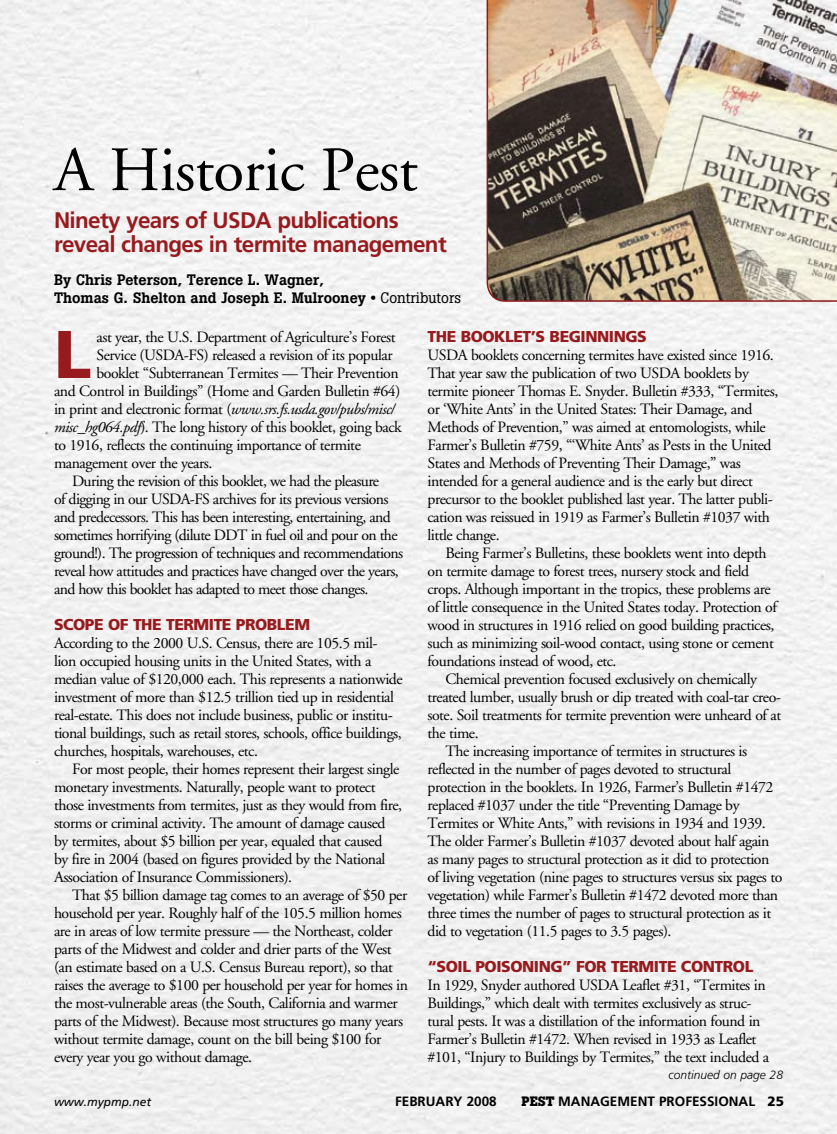
<style>
.page{position:relative;width:837px;height:1134px;background:#fff}
.page>*{position:absolute;margin:0;border:0;box-sizing:border-box;transform-origin:0 0}
.t1{font:900 67.35px "Frutiger";color:#971b1e}
.t2{font:63px "Adobe Garamond";letter-spacing:-.01em;color:#000}
.t3{font:700 22.5px/24px "Frutiger";letter-spacing:-.03em;color:#971b1e}
.t4{font:15.75px/18px "Adobe Garamond";letter-spacing:-.03em;color:#000}
.t5{font:900 15.75px "Frutiger";letter-spacing:-.03em;color:#971b1e}
.t6{font:italic 15.75px "Adobe Garamond";letter-spacing:-.03em;color:#000}
.t7{font:500 15px/18px "Boton";color:#000}
.t8{font:700 13.5px "Frutiger";color:#000}
.t9{font:italic 300 12px "Frutiger";color:#000}
.t10{font:italic 12px "Frutiger";color:#000}
.s1{font-weight:400}
.s2{font-style:normal}
.s3{font-style:italic}
.s4{font-family:"Boton"}
.s5{font-weight:900}
</style>
<div class="page">
<img style="left:487px;top:0;width:350px;height:302px">
<div style="left:0;top:7px;width:23px;height:540px;background:#f0f0f0"></div>
<h2 class="t2" style="left:54px;top:136px;width:365px">A Historic Pest</h2>
<h3 class="t3" style="left:54px;top:208px;width:394px">Ninety years of USDA publications reveal changes in termite management</h3>
<p class="t7" style="left:54px;top:270px;width:408px">By Chris Peterson, Terence L. Wagner,<br>Thomas G. Shelton and Joseph E. Mulrooney • <span class="s1">Contributors</span></p>
<h1 class="t1" style="left:54px;top:314px;width:39px">L</h1>
<p class="t4" style="left:97px;top:328px;width:301px">ast year, the U.S. Department of Agriculture’s Forest</p>
<p class="t4" style="left:97px;top:346px;width:298px">Service (USDA-FS) released a revision of its popular</p>
<p class="t4" style="left:97px;top:364px;width:304px">booklet “Subterranean Termites — Their Prevention</p>
<p class="t4" style="left:54px;top:382px;width:348px">and Control in Buildings” (Home and Garden Bulletin #64)</p>
<p class="t6" style="left:54px;top:401px;width:342px"><span class="s2">in print and electronic format (</span>www.srs.fs.usda.gov/pubs/misc/</p>
<p class="t4" style="left:54px;top:418px;width:349px"><span class="s3">misc_hg064.pdf</span>). The long history of this booklet, going back</p>
<p class="t4" style="left:54px;top:436px;width:308px">to 1916, reflects the continuing importance of termite</p>
<p class="t4" style="left:54px;top:454px;width:160px">management over the years.</p>
<p class="t4" style="left:72px;top:472px;width:309px">During the revision of this booklet, we had the pleasure</p>
<p class="t4" style="left:54px;top:490px;width:336px">of digging in our USDA-FS archives for its previous versions</p>
<p class="t4" style="left:54px;top:508px;width:338px">and predecessors. This has been interesting, entertaining, and</p>
<p class="t4" style="left:54px;top:526px;width:345px">sometimes horrifying (dilute DDT in fuel oil and pour on the</p>
<p class="t4" style="left:54px;top:544px;width:351px">ground!). The progression of techniques and recommendations</p>
<p class="t4" style="left:54px;top:562px;width:346px">reveal how attitudes and practices have changed over the years,</p>
<p class="t4" style="left:54px;top:580px;width:316px">and how this booklet has adapted to meet those changes.</p>
<p class="t5" style="left:54px;top:615px;width:258px">SCOPE OF THE TERMITE PROBLEM</p>
<p class="t4" style="left:54px;top:634px;width:350px">According to the 2000 U.S. Census, there are 105.5 mil&shy;lion occupied housing units in the United States, with a median value of $120,000 each. This represents a nationwide investment of more than $12.5 trillion tied up in residential real-estate. This does not include business, public or institu&shy;tional buildings, such as retail stores, schools, office buildings, churches, hospitals, warehouses, etc.</p>
<p class="t4" style="left:54px;top:760px;width:350px;text-indent:18px">For most people, their homes represent their largest single monetary investments. Naturally, people want to protect those investments from termites, just as they would from fire, storms or criminal activity. The amount of damage caused by termites, about $5 billion per year, equaled that caused<br>by fire in 2004 (based on figures provided by the National Association of Insurance Commissioners).</p>
<p class="t4" style="left:54px;top:886px;width:356px;text-indent:18px">That $5 billion damage tag comes to an average of $50 per household per year. Roughly half of the 105.5 million homes are in areas of low termite pressure — the Northeast, colder parts of the Midwest and colder and drier parts of the West (an estimate based on a U.S. Census Bureau report), so that raises the average to $100 per household per year for homes in the most-vulnerable areas (the South, California and warmer parts of the Midwest). Because most structures go many years without termite damage, count on the bill being $100 for every year you go without damage.</p>
<p class="t5" style="left:428px;top:327px;width:220px">THE BOOKLET’S BEGINNINGS</p>
<p class="t4" style="left:428px;top:346px;width:352px">USDA booklets concerning termites have existed since 1916.<br>That year saw the publication of two USDA booklets by termite pioneer Thomas E. Snyder. Bulletin #333, “Termites, or ‘White Ants’ in the United States: Their Damage, and Methods of Prevention,” was aimed at entomologists, while Farmer’s Bulletin #759, “‘White Ants’ as Pests in the United States and Methods of Preventing Their Damage,” was intended for a general audience and is the early but direct precursor to the booklet published last year. The latter publi&shy;cation was reissued in 1919 as Farmer’s Bulletin #1037 with little change.</p>
<p class="t4" style="left:428px;top:544px;width:351px;text-indent:18px">Being Farmer’s Bulletins, these booklets went into depth on termite damage to forest trees, nursery stock and field crops. Although important in the tropics, these problems are of little consequence in the United States today. Protection of wood in structures in 1916 relied on good building practices, such as minimizing soil-wood contact, using stone or cement foundations instead of wood, etc.</p>
<p class="t4" style="left:446px;top:670px;width:313px">Chemical prevention focused exclusively on chemically</p>
<p class="t4" style="left:428px;top:688px;width:355px">treated lumber, usually brush or dip treated with coal-tar creo-</p>
<p class="t4" style="left:428px;top:706px;width:355px">sote. Soil treatments for termite prevention were unheard of at</p>
<p class="t4" style="left:428px;top:724px;width:53px">the time.</p>
<p class="t4" style="left:446px;top:742px;width:303px">The increasing importance of termites in structures is</p>
<p class="t4" style="left:428px;top:760px;width:305px">reflected in the number of pages devoted to structural</p>
<p class="t4" style="left:428px;top:778px;width:347px">protection in the booklets. In 1926, Farmer’s Bulletin #1472</p>
<p class="t4" style="left:428px;top:796px;width:314px">replaced #1037 under the title “Preventing Damage by</p>
<p class="t4" style="left:428px;top:814px;width:340px">Termites or White Ants,” with revisions in 1934 and 1939.</p>
<p class="t4" style="left:428px;top:832px;width:343px">The older Farmer’s Bulletin #1037 devoted about half again</p>
<p class="t4" style="left:428px;top:850px;width:343px">as many pages to structural protection as it did to protection</p>
<p class="t4" style="left:428px;top:868px;width:356px">of living vegetation (nine pages to structures versus six pages to</p>
<p class="t4" style="left:428px;top:886px;width:352px">vegetation) while Farmer’s Bulletin #1472 devoted more than</p>
<p class="t4" style="left:428px;top:904px;width:345px">three times the number of pages to structural protection as it</p>
<p class="t4" style="left:428px;top:922px;width:246px">did to vegetation (11.5 pages to 3.5 pages).</p>
<p class="t5" style="left:428px;top:957px;width:326px">“SOILPOISONING” FOR TERMITE CONTROL</p>
<p class="t4" style="left:428px;top:976px;width:343px">In 1929, Snyder authored USDA Leaflet #31, “Termites in Buildings,” which dealt with termites exclusively as struc&shy;tural pests. It was a distillation of the information found in Farmer’s Bulletin #1472. When revised in 1933 as Leaflet #101, “Injury to Buildings by Termites,” the text included a</p>
<p class="t9" style="left:669px;top:1068px;width:116px">continued on page 28</p>
<p class="t10" style="left:54px;top:1095px;width:99px">www.mypmp.net</p>
<p class="t8" style="left:395px;top:1094px;width:103px">february 2008</p>
<p class="t8" style="left:522px;top:1094px;width:264px"><span class="s4">PEST</span> management professional <span class="s5">25</span></p>
</div>
